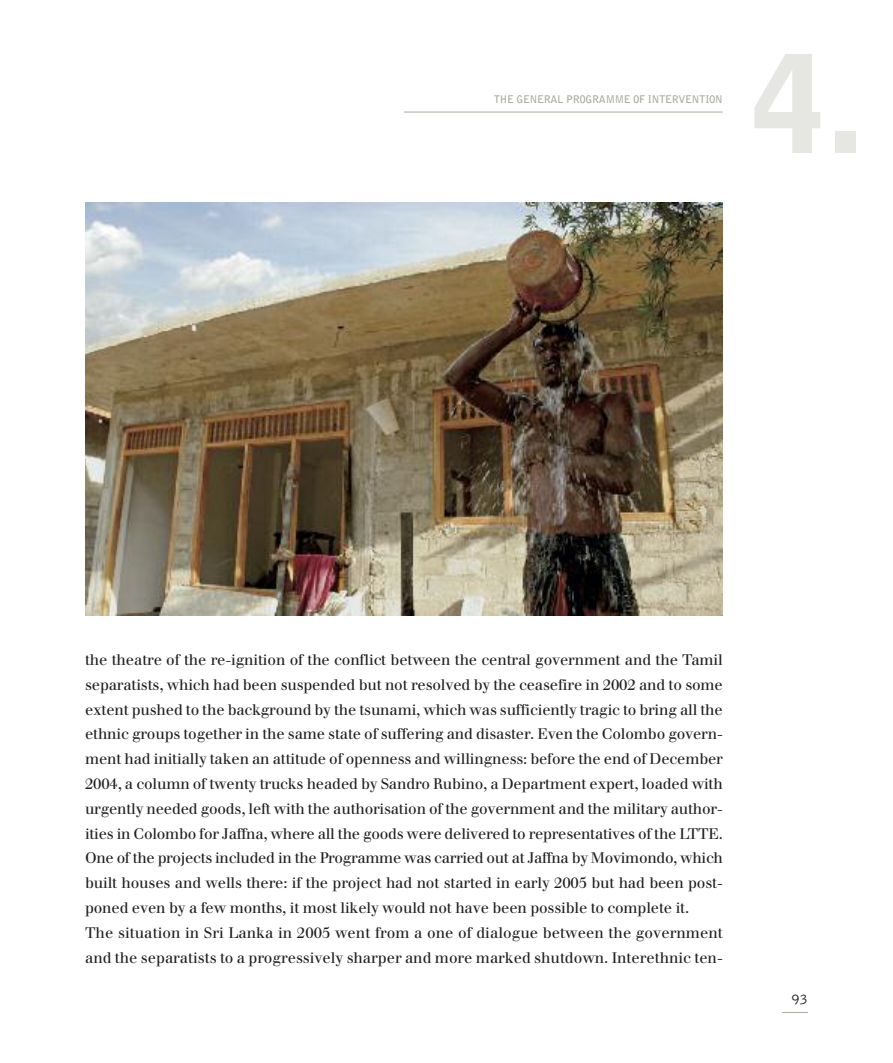
<style>
.page{position:relative;width:893px;height:1063px;background:#fff}
.page>*{position:absolute;margin:0;border:0;box-sizing:border-box;transform-origin:0 0}
.t1{font:900 135px "Bell Gothic";color:#e6e6e3}
.t2{font:15px/24.8px "Walbaum";letter-spacing:-.01em;color:#1f2020}
.t3{font:300 15px "Bell Gothic";color:#1f2020}
.t4{font:700 10.5px "Bell Gothic";letter-spacing:-.03em;color:#acaba1}
</style>
<div class="page">
<hr style="left:404px;top:112px;width:319px;height:1px;background:#acaba1">
<svg style="left:782px;top:1012px;width:26px;height:1px"></svg>
<img style="left:85px;top:202px;width:638px;height:413px">
<p class="t4" style="left:494px;top:96px;width:231px">THE GENERAL PROGRAMME OF INTERVENTION</p>
<h1 class="t1" style="left:752px;top:54px;width:114px">4.</h1>
<p class="t2" style="left:85px;top:649px;width:639px">the theatre of the re-ignition of the conflict between the central government and the Tamil separatists, which had been suspended but not resolved by the ceasefire in 2002 and to some extent pushed to the background by the tsunami, which was sufficiently tragic to bring all the ethnic groups together in the same state of suffering and disaster. Even the Colombo govern&shy;ment had initially taken an attitude of openness and willingness: before the end of December 2004, a column of twenty trucks headed by Sandro Rubino, a Department expert, loaded with urgently needed goods, left with the authorisation of the government and the military author&shy;ities in Colombo for Jaffna, where all the goods were delivered to representatives of the LTTE.<br>One of the projects included in the Programme was carried out at Jaffna by Movimondo, which built houses and wells there: if the project had not started in early 2005 but had been post&shy;poned even by a few months, it most likely would not have been possible to complete it.<br>The situation in Sri Lanka in 2005 went from a one of dialogue between the government and the separatists to a progressively sharper and more marked shutdown. Interethnic ten-</p>
<p class="t3" style="left:791px;top:993px;width:18px">93</p>
</div>
